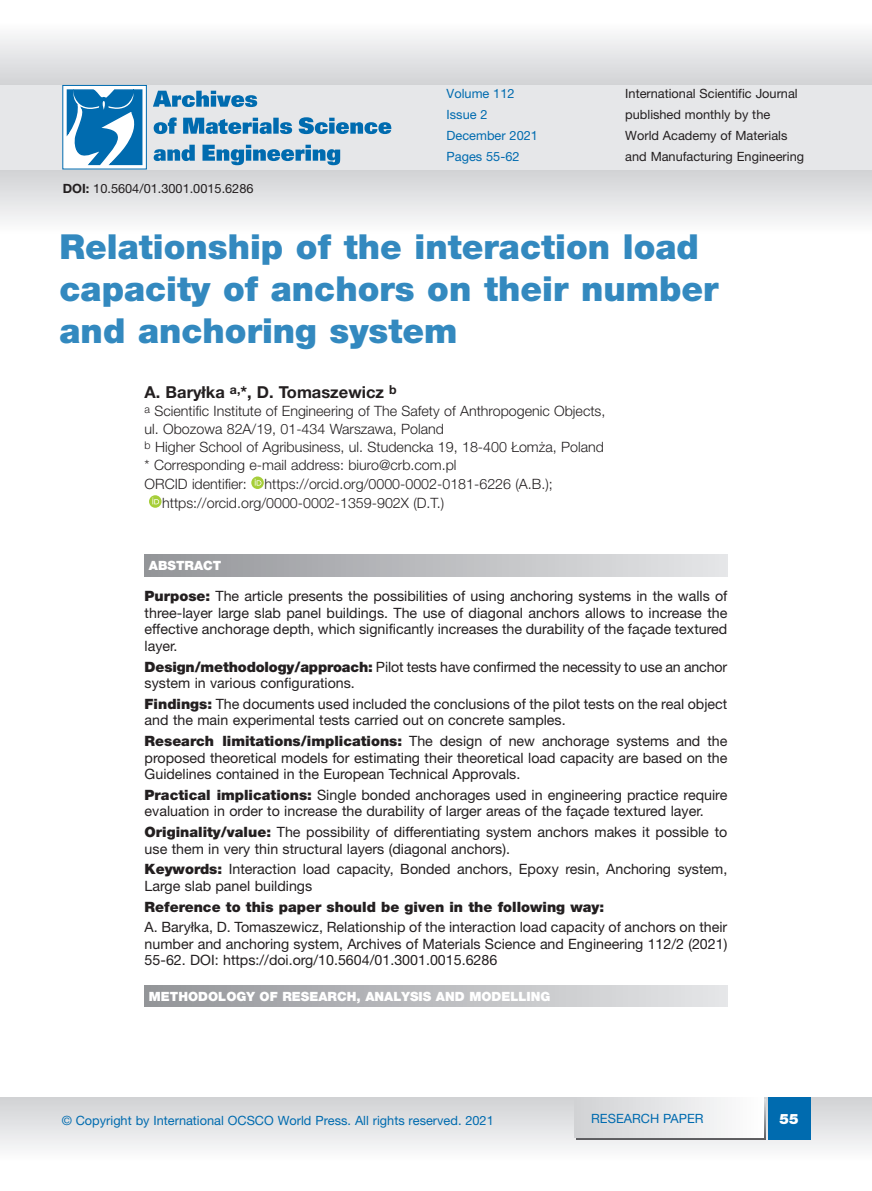
<style>
.page{position:relative;width:872px;height:1191px;background:#fff}
.page>*{position:absolute;margin:0;border:0;box-sizing:border-box;transform-origin:0 0}
.tytuł_artykułu{font:900 34.5px/42px "Helvetica Neue LT Pro";color:#3389bf}
.autorzy{font:700 16.5px "Helvetica Neue LT Pro";color:#231f20}
.tekst_abstraktu{font:14.25px/16.5px "Helvetica Neue LT Pro";color:#231f20}
.uczelnia{font:300 14.25px/18px "Helvetica Neue LT Pro";color:#231f20}
.tekst_abstraktu-2{font:900 14.25px "Helvetica Neue LT Pro";color:#231f20}
.t1{font:900 14.25px "Helvetica Neue LT Pro";color:#fff}
.t2{font:12.75px/21px "Helvetica Neue LT Pro";color:#231f20}
.t3{font:12.75px/21px "Helvetica Neue LT Pro";color:#006baf}
.t4{font:900 12.75px "Helvetica Neue LT Pro";color:#fff}
.s1{font-weight:700}
.s2{font-weight:900}
</style>
<div class="page">
<svg style="left:0;top:35px;width:872px;height:50px"></svg>
<svg style="left:0;top:1097px;width:872px;height:52px"></svg>
<div style="left:767px;top:1097px;width:43px;height:43px;background:#006baf"></div>
<div style="left:0;top:85px;width:872px;height:85px;background:#e6e7e9"></div>
<svg style="left:0;top:170px;width:872px;height:51px"></svg>
<svg style="left:154px;top:145px;width:186px;height:20px"></svg>
<svg style="left:154px;top:117px;width:237px;height:17px"></svg>
<svg style="left:153px;top:91px;width:104px;height:16px"></svg>
<div style="left:62px;top:85px;width:85px;height:84px;background:#fff;border:1px solid #006baf"></div>
<svg style="left:66px;top:89px;width:77px;height:77px"></svg>
<div style="left:576px;top:1099px;width:189px;height:41px;background:linear-gradient(to right,#d0d2d4,#fefeff)"></div>
<svg style="left:574px;top:1097px;width:189px;height:40px"></svg>
<svg style="left:251px;top:476px;width:13px;height:13px"></svg>
<svg style="left:255px;top:479px;width:6px;height:6px"></svg>
<svg style="left:149px;top:495px;width:12px;height:13px"></svg>
<svg style="left:152px;top:497px;width:7px;height:7px"></svg>
<div style="left:145px;top:555px;width:582px;height:21px;background:linear-gradient(to right,#939498,#e5e6e7)"></div>
<div style="left:145px;top:985px;width:582px;height:21px;background:linear-gradient(to right,#939498,#e5e6e7)"></div>
<p class="t2" style="left:63px;top:177px;width:192px"><span class="s1">DOI:</span> 10.5604/01.3001.0015.6286</p>
<p class="t3" style="left:446px;top:83px;width:93px">Volume 112<br>Issue 2<br>December 2021<br>Pages 55-62</p>
<p class="t2" style="left:625px;top:83px;width:180px">International Scientific Journal published monthly by the<br>World Academy of Materials and Manufacturing Engineering</p>
<p class="tytuł_artykułu" style="left:60px;top:225px;width:660px">Relationship of the interaction load capacity of anchors on their number and anchoring system</p>
<p class="autorzy" style="left:145px;top:382px;width:253px">A. Baryłka <sup>a,</sup>*, D. Tomaszewicz <sup>b</sup></p>
<p class="uczelnia" style="left:145px;top:402px;width:462px"><sup>a</sup> Scientific Institute of Engineering of The Safety of Anthropogenic Objects, ul. Obozowa 82A/19, 01-434 Warszawa, Poland</p>
<p class="uczelnia" style="left:145px;top:438px;width:461px"><sup>b</sup> Higher School of Agribusiness, ul. Studencka 19, 18-400 Łomża, Poland</p>
<p class="uczelnia" style="left:145px;top:456px;width:313px">* Corresponding e-mail address: biuro@crb.com.pl</p>
<p class="uczelnia" style="left:145px;top:474px;width:409px">ORCID identifier: https://orcid.org/0000-0002-0181-6226 (A.B.);</p>
<p class="uczelnia" style="left:162px;top:493px;width:284px">https://orcid.org/0000-0002-1359-902X (D.T.)</p>
<p class="t4" style="left:149px;top:558px;width:74px">ABSTRACT</p>
<p class="tekst_abstraktu" style="left:145px;top:587px;width:584px;text-align:justify"><span class="s2">Purpose:</span> The article presents the possibilities of using anchoring systems in the walls of three-layer large slab panel buildings. The use of diagonal anchors allows to increase the effective anchorage depth, which significantly increases the durability of the façade textured layer.</p>
<p class="tekst_abstraktu" style="left:145px;top:658px;width:584px"><span class="s2">Design/methodology/approach:</span> Pilot tests have confirmed the necessity to use an anchor system in various configurations.</p>
<p class="tekst_abstraktu" style="left:145px;top:695px;width:584px"><span class="s2">Findings:</span> The documents used included the conclusions of the pilot tests on the real object and the main experimental tests carried out on concrete samples.</p>
<p class="tekst_abstraktu" style="left:145px;top:732px;width:584px;text-align:justify"><span class="s2">Research limitations/implications:</span> The design of new anchorage systems and the proposed theoretical models for estimating their theoretical load capacity are based on the Guidelines contained in the European Technical Approvals.</p>
<p class="tekst_abstraktu" style="left:145px;top:786px;width:584px"><span class="s2">Practical implications:</span> Single bonded anchorages used in engineering practice require evaluation in order to increase the durability of larger areas of the façade textured layer.</p>
<p class="tekst_abstraktu" style="left:145px;top:823px;width:584px"><span class="s2">Originality/value:</span> The possibility of differentiating system anchors makes it possible to use them in very thin structural layers (diagonal anchors).</p>
<p class="tekst_abstraktu" style="left:145px;top:860px;width:584px"><span class="s2">Keywords:</span> Interaction load capacity, Bonded anchors, Epoxy resin, Anchoring system,<br>Large slab panel buildings</p>
<p class="tekst_abstraktu-2" style="left:145px;top:898px;width:461px">Reference to this paper should be given in the following way:</p>
<p class="tekst_abstraktu" style="left:145px;top:918px;width:584px;text-align:justify">A. Baryłka, D. Tomaszewicz, Relationship of the interaction load capacity of anchors on their number and anchoring system, Archives of Materials Science and Engineering 112/2 (2021)<br>55-62. DOI: https://doi.org/10.5604/01.3001.0015.6286</p>
<p class="t4" style="left:149px;top:988px;width:403px">METHODOLOGY OF RESEARCH, ANALYSIS AND MODELLING</p>
<p class="t3" style="left:62px;top:1109px;width:433px">© Copyright by International OCSCO World Press. All rights reserved. 2021</p>
<p class="t3" style="left:591px;top:1107px;width:114px">RESEARCH PAPER</p>
<p class="t1" style="left:779px;top:1110px;width:21px">55</p>
</div>
